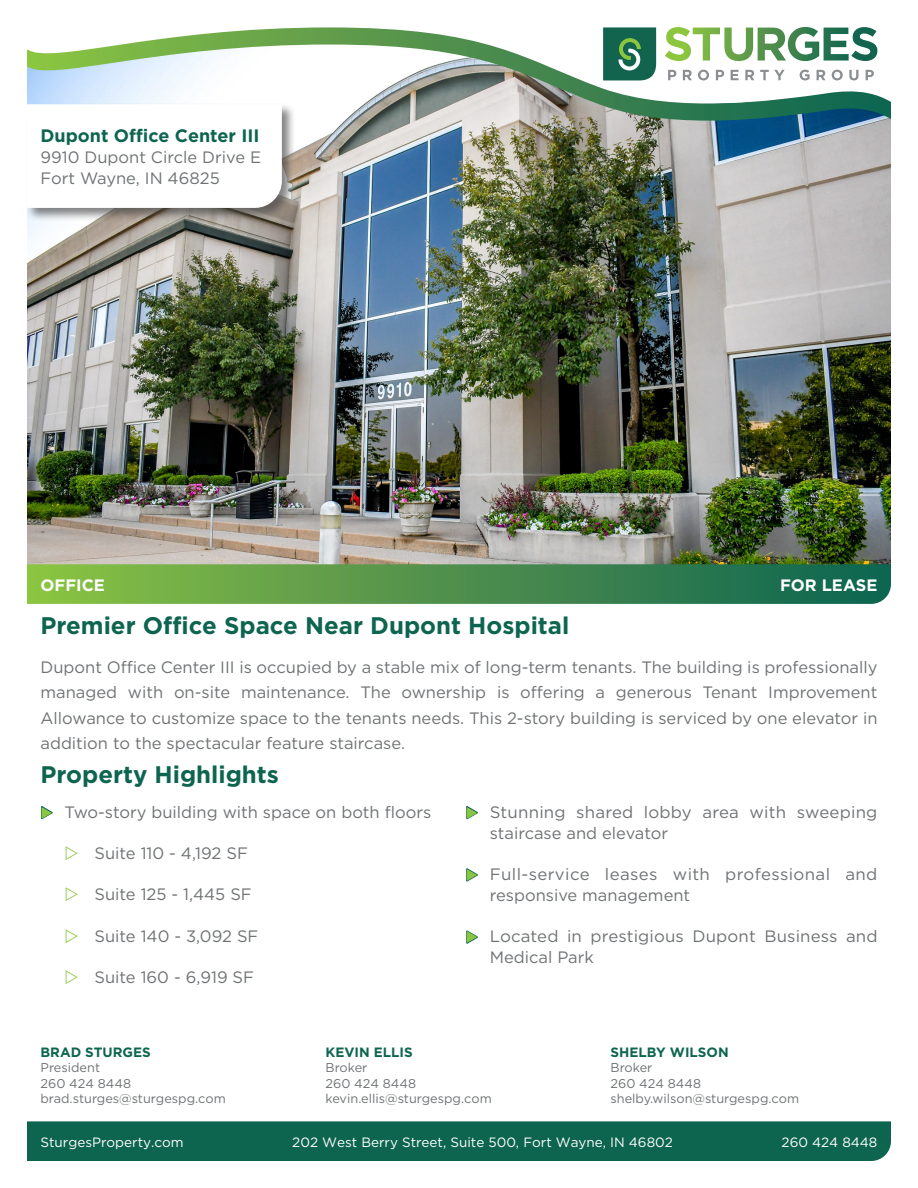
<style>
.page{position:relative;width:918px;height:1188px;background:#fff}
.page>*{position:absolute;margin:0;border:0;box-sizing:border-box;transform-origin:0 0}
.t1{font:700 24px "Gotham";color:#0d6550}
.t2{font:700 18px "Gotham";color:#0d6550}
.t3{font:16.5px/21px "Gotham";color:#6f7274}
.t4{font:16.5px/21px "Gotham";letter-spacing:.02em;color:#6f7274}
.t5{font:700 16.5px "Gotham";color:#fff}
.t6{font:13.5px "Gotham";color:#fff}
.t7{font:700 13.5px "Gotham";color:#0d6550}
.t8{font:12.75px/15.3px "Gotham";color:#6f7274}
</style>
<div class="page">
<img style="left:27px;top:133px;width:864px;height:431px">
<div style="left:27px;top:1121px;width:864px;height:40px;background:#0d6550"></div>
<svg style="left:27px;top:27px;width:864px;height:106px"></svg>
<svg style="left:27px;top:564px;width:864px;height:40px;background:#4e914c"></svg>
<div style="left:26px;top:103px;width:270px;height:119px;background:#434343;opacity:.65"></div>
<svg style="left:27px;top:104px;width:255px;height:104px"></svg>
<p class="t2" style="left:40px;top:124px;width:221px">Dupont Office Center III</p>
<p class="t3" style="left:40px;top:147px;width:222px">9910 Dupont Circle Drive E<br>Fort Wayne, IN 46825</p>
<p class="t5" style="left:40px;top:574px;width:66px">OFFICE</p>
<p class="t5" style="left:780px;top:574px;width:99px">FOR LEASE</p>
<h1 class="t1" style="left:40px;top:609px;width:530px">Premier Office Space Near Dupont Hospital</h1>
<p class="t3" style="left:40px;top:654px;width:839px;line-height:25.5px;text-align:justify">Dupont Office Center III is occupied by a stable mix of long-term tenants. The building is professionally managed with on-site maintenance. The ownership is offering a generous Tenant Improvement Allowance to customize space to the tenants needs. This 2-story building is serviced by one elevator in addition to the spectacular feature staircase.</p>
<h1 class="t1" style="left:40px;top:759px;width:240px">Property Highlights</h1>
<p class="t3" style="left:64px;top:801px;width:368px">Two-story building with space on both floors</p>
<p class="t3" style="left:94px;top:842px;width:155px">Suite 110 - 4,192 SF</p>
<p class="t3" style="left:94px;top:884px;width:159px">Suite 125 - 1,445 SF</p>
<p class="t3" style="left:94px;top:925px;width:165px">Suite 140 - 3,092 SF</p>
<p class="t3" style="left:94px;top:966px;width:161px">Suite 160 - 6,919 SF</p>
<p class="t3" style="left:490px;top:801px;width:389px">Stunning shared lobby area with sweeping staircase and elevator</p>
<p class="t4" style="left:490px;top:863px;width:389px">Full-service leases with professional and responsive management</p>
<p class="t3" style="left:490px;top:926px;width:389px">Located in prestigious Dupont Business and<br>Medical Park</p>
<p class="t7" style="left:40px;top:1043px;width:112px">BRAD STURGES</p>
<p class="t8" style="left:40px;top:1060px;width:187px">President<br>260 424 8448 brad.sturges@sturgespg.com</p>
<p class="t7" style="left:326px;top:1043px;width:89px">KEVIN ELLIS</p>
<p class="t8" style="left:326px;top:1060px;width:168px">Broker<br>260 424 8448 kevin.ellis@sturgespg.com</p>
<p class="t7" style="left:610px;top:1043px;width:120px">SHELBY WILSON</p>
<p class="t8" style="left:610px;top:1060px;width:190px">Broker<br>260 424 8448 shelby.wilson@sturgespg.com</p>
<p class="t6" style="left:40px;top:1133px;width:145px">SturgesProperty.com</p>
<p class="t6" style="left:292px;top:1133px;width:382px">202 West Berry Street, Suite 500, Fort Wayne, IN 46802</p>
<p class="t6" style="left:782px;top:1133px;width:97px">260 424 8448</p>
</div>
